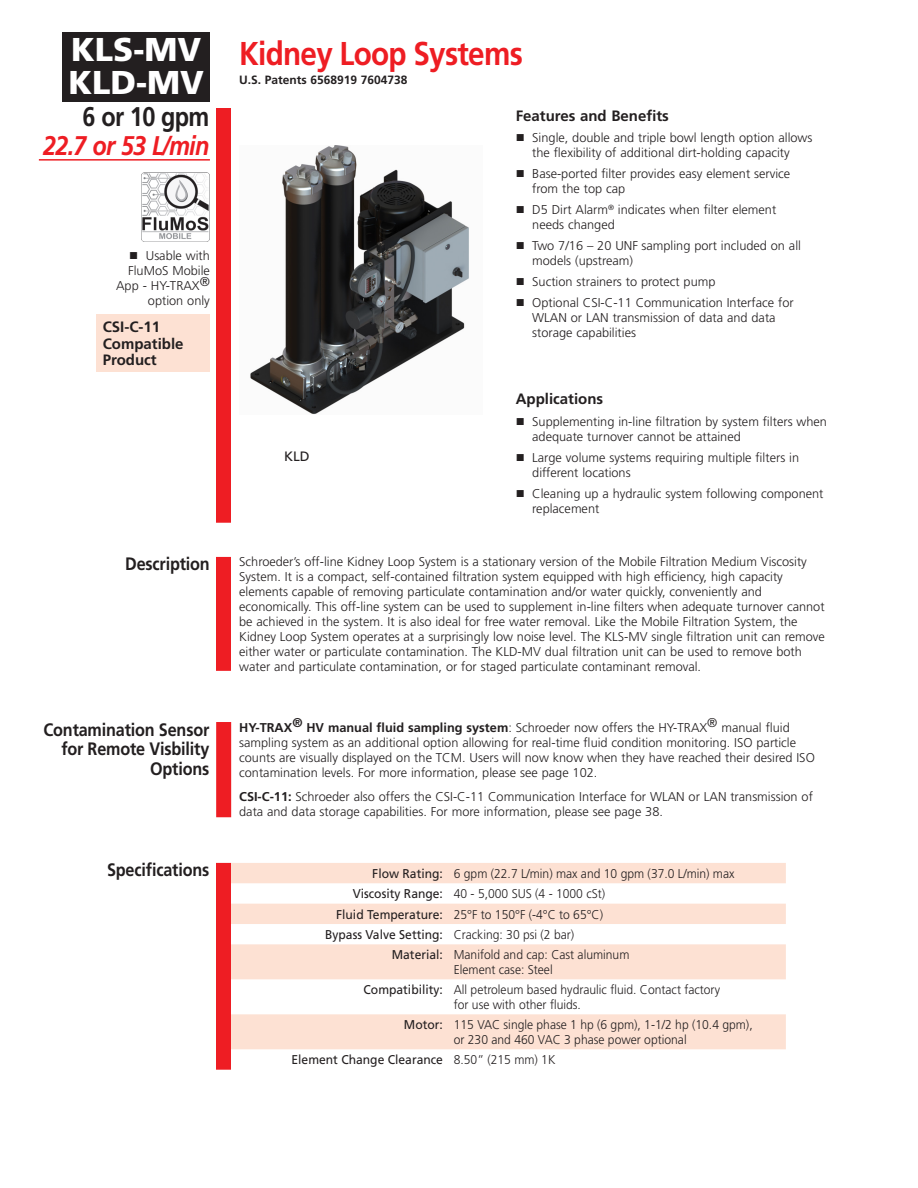
<style>
.page{position:relative;width:918px;height:1188px;background:#fff}
.page>*{position:absolute;margin:0;border:0;box-sizing:border-box;transform-origin:0 0}
.pageheadleftTOP{font:700 33px "Frutiger LT Std";letter-spacing:-.025em;color:#ee1d23;scale:.9 1}
.page_header_reversed{font:900 33px "Frutiger LT Std";color:#fff}
.product_Code_Sidebar{font:italic 700 27px "Frutiger LT Std";letter-spacing:-.03em;color:#ee1d23;scale:.87 1}
.product_code_side_ba{font:700 27px "Frutiger LT Std";letter-spacing:-.03em;color:#231f20;scale:.87 1}
.sidebar_subhead{font:700 18px/19.5px "Frutiger LT Std";letter-spacing:-.01em;color:#231f20;text-align:right;scale:.9 1}
.bullet_text{font:700 15px "Frutiger LT Std";color:#231f20}
.footnote{font:700 15px/16.5px "Frutiger LT Std";color:#231f20}
.footnote-2{font:13.65px "Frutiger LT Std";color:#231f20}
.body_text{font:300 12.75px/15px "Frutiger LT Std";color:#231f20}
.chart_text{font:300 12.75px/14.7px "Frutiger LT Std";color:#231f20;scale:.95 1}
.chart_text-2{font:12.75px "Frutiger LT Std";color:#231f20;scale:.95 1}
.bullet_text-2{font:700 12px "Frutiger LT Std";color:#231f20}
.s1{font-family:"Arial";font-weight:700;font-size:15px}
.s2{font-weight:700}
</style>
<div class="page">
<div style="left:216px;top:108px;width:15px;height:415px;background:#ee1d23"></div>
<div style="left:63px;top:32px;width:147px;height:69px;background:#231f20"></div>
<div style="left:96px;top:314px;width:114px;height:58px;background:#fde1d3"></div>
<img style="left:141px;top:173px;width:69px;height:69px">
<hr style="left:39px;top:159px;width:171px;height:2px;background:#ee1d23">
<svg style="left:231px;top:863px;width:555px;height:186px;fill:#fde1d3"></svg>
<div style="left:216px;top:557px;width:15px;height:114px;background:#ee1d23"></div>
<div style="left:216px;top:863px;width:15px;height:207px;background:#ee1d23"></div>
<div style="left:216px;top:722px;width:15px;height:95px;background:#ee1d23"></div>
<img style="left:250px;top:145px;width:219px;height:269px">
<p class="page_header_reversed" style="left:71px;top:30px;width:132px">KLS-MV</p>
<p class="pageheadleftTOP" style="left:239px;top:34px;width:317px">Kidney Loop Systems</p>
<p class="page_header_reversed" style="left:68px;top:63px;width:137px">KLD-MV</p>
<p class="bullet_text-2" style="left:239px;top:73px;width:170px">U.S. Patents 6568919 7604738</p>
<p class="product_code_side_ba" style="left:83px;top:101px;width:147px">6 or 10 gpm</p>
<p class="product_Code_Sidebar" style="left:43px;top:129px;width:193px">22.7 or 53 L/min</p>
<p class="body_text" style="left:116px;top:248px;width:95px;text-align:right"><span class="s1">■</span> Usable with<br>FluMoS Mobile<br>App - HY-TRAX® option only</p>
<p class="footnote" style="left:103px;top:319px;width:82px">CSI-C-11<br>Compatible<br>Product</p>
<p class="footnote-2" style="left:284px;top:448px;width:27px">KLD</p>
<p class="bullet_text" style="left:516px;top:107px;width:155px">Features and Benefits</p>
<p class="body_text" style="left:516px;top:131px;width:298px;text-align:center"><span class="s1">■</span> Single, double and triple bowl length option allows the flexibility of additional dirt-holding capacity</p>
<p class="body_text" style="left:532px;top:167px;width:259px;text-indent:-16px"><span class="s1">■</span> Base-ported filter provides easy element service from the top cap</p>
<p class="body_text" style="left:532px;top:203px;width:246px;text-indent:-16px"><span class="s1">■</span> D5 Dirt Alarm<sup>®</sup> indicates when filter element needs changed</p>
<p class="body_text" style="left:532px;top:239px;width:270px;text-indent:-16px"><span class="s1">■</span> Two 7/16 – 20 UNF sampling port included on all models (upstream)</p>
<p class="body_text" style="left:516px;top:275px;width:201px"><span class="s1">■</span> Suction strainers to protect pump</p>
<p class="body_text" style="left:532px;top:296px;width:263px;text-indent:-16px"><span class="s1">■</span> Optional CSI-C-11 Communication Interface for<br>WLAN or LAN transmission of data and data storage capabilities</p>
<p class="bullet_text" style="left:516px;top:390px;width:89px">Applications</p>
<p class="body_text" style="left:532px;top:415px;width:296px;text-indent:-16px"><span class="s1">■</span> Supplementing in-line filtration by system filters when adequate turnover cannot be attained</p>
<p class="body_text" style="left:532px;top:451px;width:268px;text-indent:-16px"><span class="s1">■</span> Large volume systems requiring multiple filters in different locations</p>
<p class="body_text" style="left:532px;top:487px;width:293px;text-indent:-16px"><span class="s1">■</span> Cleaning up a hydraulic system following component replacement</p>
<p class="sidebar_subhead" style="left:125px;top:555px;width:96px">Description</p>
<p class="body_text" style="left:239px;top:555px;width:587px">Schroeder’s off-line Kidney Loop System is a stationary version of the Mobile Filtration Medium Viscosity System. It is a compact, self-contained filtration system equipped with high efficiency, high capacity elements capable of removing particulate contamination and/or water quickly, conveniently and economically. This off-line system can be used to supplement in-line filters when adequate turnover cannot be achieved in the system. It is also ideal for free water removal. Like the Mobile Filtration System, the Kidney Loop System operates at a surprisingly low noise level. The KLS-MV single filtration unit can remove either water or particulate contamination. The KLD-MV dual filtration unit can be used to remove both water and particulate contamination, or for staged particulate contaminant removal.</p>
<p class="sidebar_subhead" style="left:44px;top:720px;width:186px">Contamination Sensor for Remote Visbility<br>Options</p>
<p class="sidebar_subhead" style="left:107px;top:861px;width:115px">Specifications</p>
<p class="body_text" style="left:239px;top:720px;width:577px"><span class="s2">HY-TRAX</span><sup>®</sup> <span class="s2">HV manual fluid sampling system</span>: Schroeder now offers the HY-TRAX® manual fluid sampling system as an additional option allowing for real-time fluid condition monitoring. ISO particle counts are visually displayed on the TCM. Users will now know when they have reached their desired ISO contamination levels. For more information, please see page 102.</p>
<p class="body_text" style="left:239px;top:789px;width:575px"><span class="s2">CSI-C-11:</span> Schroeder also offers the CSI-C-11 Communication Interface for WLAN or LAN transmission of data and data storage capabilities. For more information, please see page 38.</p>
<p class="chart_text-2" style="left:372px;top:866px;width:76px">Flow Rating:</p>
<p class="chart_text" style="left:454px;top:866px;width:297px">6 gpm (22.7 L/min) max and 10 gpm (37.0 L/min) max</p>
<p class="chart_text-2" style="left:353px;top:886px;width:96px">Viscosity Range:</p>
<p class="chart_text" style="left:454px;top:887px;width:161px">40 - 5,000 SUS (4 - 1000 cSt)</p>
<p class="chart_text-2" style="left:336px;top:907px;width:114px">Fluid Temperature:</p>
<p class="chart_text" style="left:454px;top:907px;width:159px">25°F to 150°F (-4°C to 65°C)</p>
<p class="chart_text-2" style="left:325px;top:927px;width:126px">Bypass Valve Setting:</p>
<p class="chart_text" style="left:454px;top:927px;width:128px">Cracking: 30 psi (2 bar)</p>
<p class="chart_text-2" style="left:392px;top:947px;width:55px">Material:</p>
<p class="chart_text" style="left:454px;top:948px;width:186px">Manifold and cap: Cast aluminum<br>Element case: Steel</p>
<p class="chart_text-2" style="left:364px;top:982px;width:85px">Compatibility:</p>
<p class="chart_text" style="left:454px;top:983px;width:282px">All petroleum based hydraulic fluid. Contact factory for use with other fluids.</p>
<p class="chart_text-2" style="left:404px;top:1017px;width:43px">Motor:</p>
<p class="chart_text" style="left:454px;top:1018px;width:316px">115 VAC single phase 1 hp (6 gpm), 1-1/2 hp (10.4 gpm), or 230 and 460 VAC 3 phase power optional</p>
<p class="chart_text-2" style="left:292px;top:1052px;width:161px">Element Change Clearance</p>
<p class="chart_text" style="left:454px;top:1053px;width:109px">8.50” (215 mm) 1K</p>
</div>
